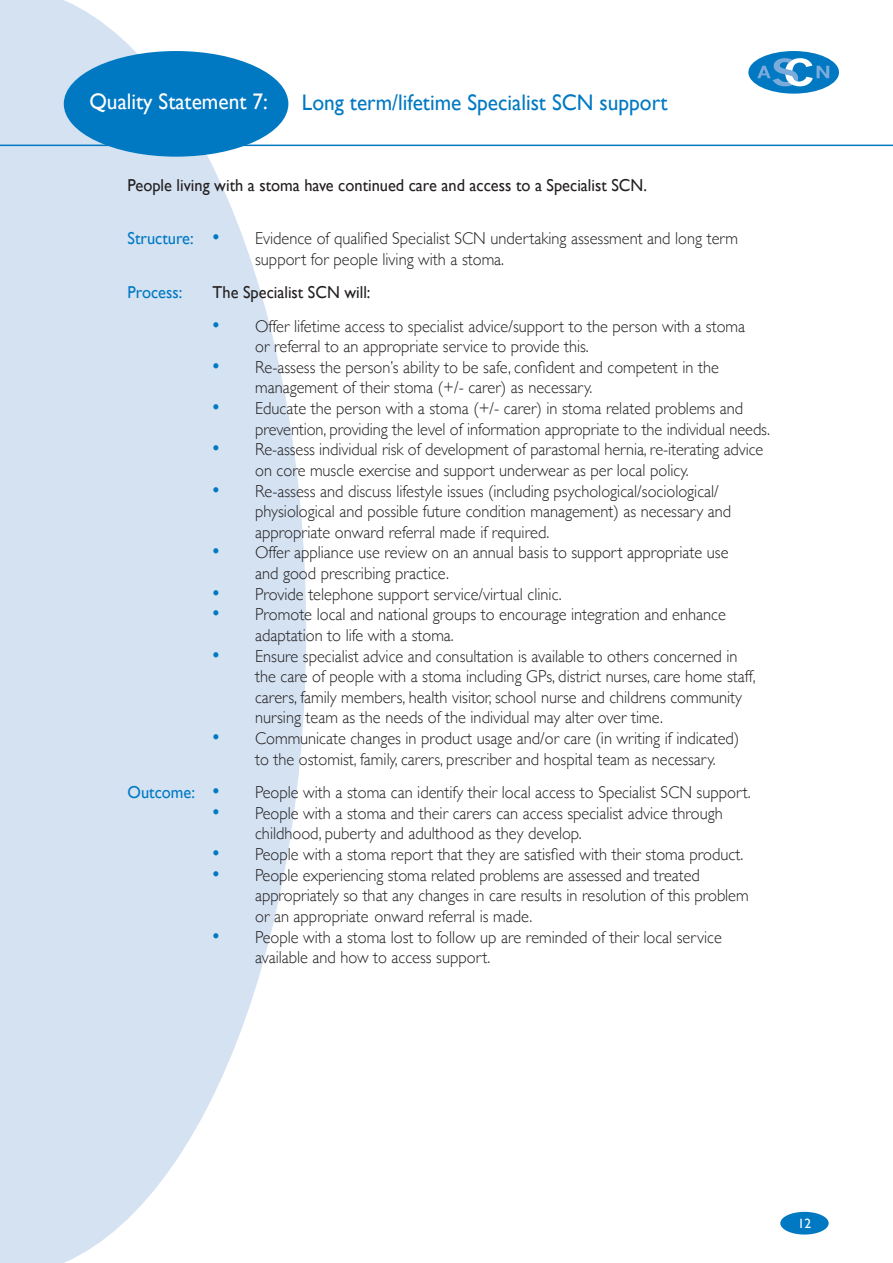
<style>
.page{position:relative;width:893px;height:1263px;background:#fff}
.page>*{position:absolute;margin:0;border:0;box-sizing:border-box;transform-origin:0 0}
.t1{font:22.5px "Gill Sans";color:#0079c2;scale:.95 1}
.t2{font:22.5px "Gill Sans";color:#fff;scale:.95 1}
.t3{font:300 17.25px/20.7px "Gill Sans";color:#231f20;scale:.95 1}
.t4{font:17.25px "Gill Sans";color:#231f20;scale:.95 1}
.t5{font:17.25px "Gill Sans";color:#0079c2;scale:.95 1}
.t6{font:13.5px "Gill Sans";color:#fff}
.s1{font-weight:400;font-size:21px;color:#0079c2}
</style>
<div class="page">
<svg style="left:0;top:0;width:306px;height:1263px;fill:#d4e2f2"></svg>
<div style="left:780px;top:1212px;width:49px;height:22px;background:#0079c2;border-radius:50%"></div>
<div style="left:748px;top:51px;width:91px;height:43px;background:#0079c2;border-radius:50%"></div>
<svg style="left:757px;top:58px;width:72px;height:28px"></svg>
<div style="left:64px;top:51px;width:224px;height:106px;background:#0079c2;border-radius:50%"></div>
<hr style="left:0;top:145px;width:893px;height:1px;background:#0079c2">
<h1 class="t2" style="left:89px;top:88px;width:189px">Quality Statement 7:</h1>
<h1 class="t1" style="left:302px;top:89px;width:386px">Long term/lifetime Specialist SCN support</h1>
<p class="t4" style="left:128px;top:175px;width:548px">People living with a stoma have continued care and access to a Specialist SCN.</p>
<p class="t5" style="left:128px;top:228px;width:71px">Structure:</p>
<p class="t3" style="left:255px;top:227px;width:510px;text-indent:-43px"><span class="s1">•</span> Evidence of qualified Specialist SCN undertaking assessment and long term support for people living with a stoma.</p>
<p class="t4" style="left:213px;top:282px;width:168px">The Specialist SCN will:</p>
<p class="t3" style="left:255px;top:315px;width:517px;text-indent:-43px"><span class="s1">•</span> Offer lifetime access to specialist advice/support to the person with a stoma or referral to an appropriate service to provide this.</p>
<p class="t3" style="left:255px;top:356px;width:490px;text-indent:-43px"><span class="s1">•</span> Re-assess the person’s ability to be safe, confident and competent in the management of their stoma (+/- carer) as necessary.</p>
<p class="t3" style="left:255px;top:397px;width:543px;text-indent:-43px"><span class="s1">•</span> Educate the person with a stoma (+/- carer) in stoma related problems and prevention, providing the level of information appropriate to the individual needs.</p>
<p class="t3" style="left:255px;top:438px;width:536px;text-indent:-43px"><span class="s1">•</span> Re-assess individual risk of development of parastomal hernia, re-iterating advice on core muscle exercise and support underwear as per local policy.</p>
<p class="t3" style="left:255px;top:480px;width:503px;text-indent:-43px"><span class="s1">•</span> Re-assess and discuss lifestyle issues (including psychological/sociological/ physiological and possible future condition management) as necessary and appropriate onward referral made if required.</p>
<p class="t3" style="left:255px;top:542px;width:500px;text-indent:-43px"><span class="s1">•</span> Offer appliance use review on an annual basis to support appropriate use and good prescribing practice.</p>
<p class="t3" style="left:213px;top:583px;width:369px"><span class="s1">•</span> Provide telephone support service/virtual clinic.</p>
<p class="t3" style="left:255px;top:603px;width:497px;text-indent:-43px"><span class="s1">•</span> Promote local and national groups to encourage integration and enhance adaptation to life with a stoma.</p>
<p class="t3" style="left:255px;top:645px;width:528px;text-indent:-43px"><span class="s1">•</span> Ensure specialist advice and consultation is available to others concerned in the care of people with a stoma including GPs, district nurses, care home staff, carers, family members, health visitor, school nurse and childrens community nursing team as the needs of the individual may alter over time.</p>
<p class="t3" style="left:255px;top:727px;width:511px;text-indent:-43px"><span class="s1">•</span> Communicate changes in product usage and/or care (in writing if indicated) to the ostomist, family, carers, prescriber and hospital team as necessary.</p>
<p class="t3" style="left:213px;top:781px;width:568px"><span class="s1">•</span> People with a stoma can identify their local access to Specialist SCN support.</p>
<p class="t3" style="left:255px;top:802px;width:494px;text-indent:-43px"><span class="s1">•</span> People with a stoma and their carers can access specialist advice through childhood, puberty and adulthood as they develop.</p>
<p class="t3" style="left:213px;top:843px;width:560px"><span class="s1">•</span> People with a stoma report that they are satisfied with their stoma product.</p>
<p class="t3" style="left:255px;top:864px;width:521px;text-indent:-43px"><span class="s1">•</span> People experiencing stoma related problems are assessed and treated appropriately so that any changes in care results in resolution of this problem or an appropriate onward referral is made.</p>
<p class="t3" style="left:255px;top:926px;width:493px;text-indent:-43px"><span class="s1">•</span> People with a stoma lost to follow up are reminded of their local service available and how to access support.</p>
<p class="t5" style="left:128px;top:282px;width:59px">Process:</p>
<p class="t5" style="left:128px;top:782px;width:72px">Outcome:</p>
<p class="t6" style="left:798px;top:1215px;width:15px">12</p>
</div>
